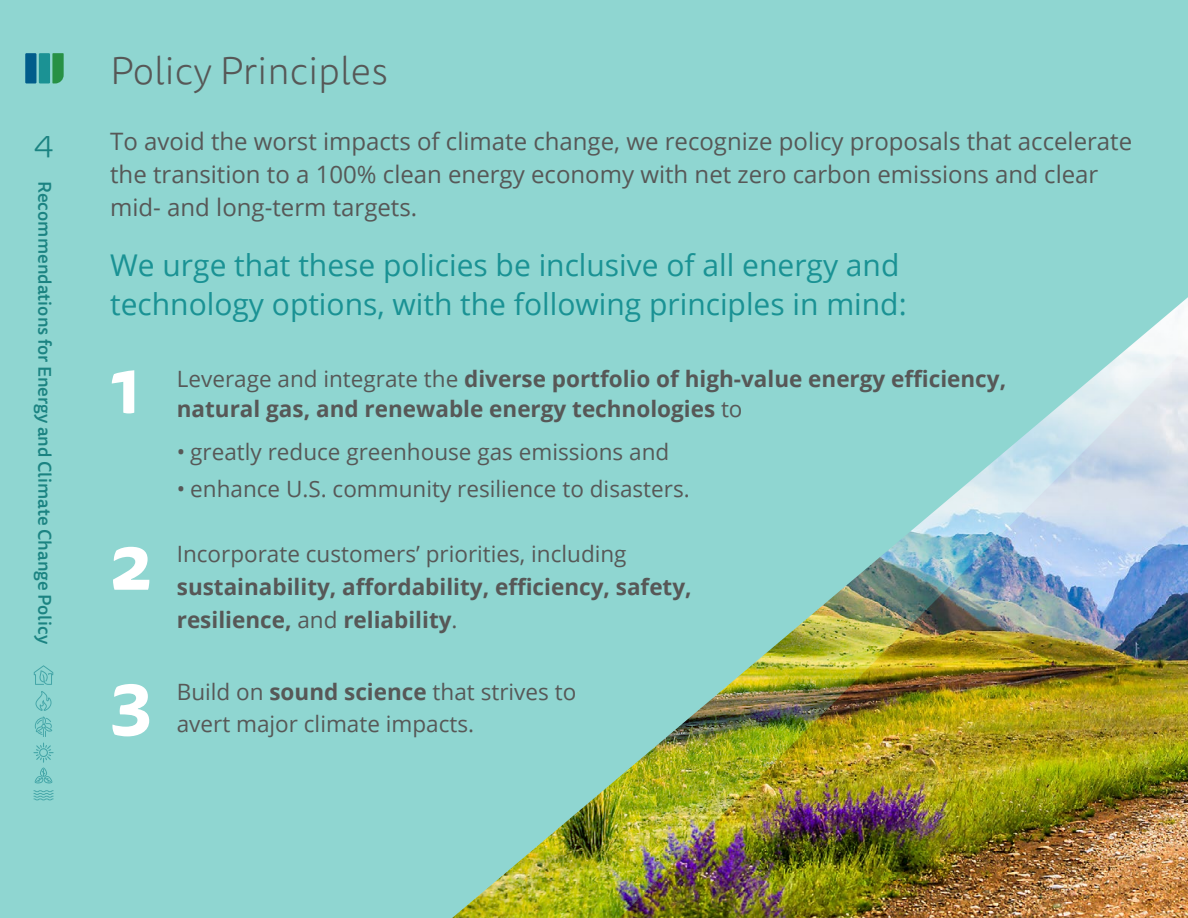
<style>
.page{position:relative;width:1188px;height:918px;background:#fff}
.page>*{position:absolute;margin:0;border:0;box-sizing:border-box;transform-origin:0 0}
.Number{font:700 75px "Tisa Sans OT";color:#fff}
.t1{font:300 39px "Tisa Sans OT";color:#575857}
.t2{font:300 34.65px "Tisa Sans OT";color:#1a9294}
.t3{font:30px/39px "Open Sans";color:#1a9294}
.t4{font:24px/33px "Open Sans";color:#575857}
.t5{font:700 22.5px/33px "Open Sans";color:#575857}
.t6{font:22.5px/31.5px "Open Sans";color:#575857}
.t7{font:500 18px "Tisa Sans OT";color:#1a9294}
.s1{font-weight:400}
.s2{font-weight:700}
</style>
<div class="page">
<img style="left:0;top:0;width:1188px;height:918px">
<svg style="left:36px;top:691px;width:16px;height:20px"></svg>
<svg style="left:33px;top:743px;width:21px;height:40px"></svg>
<svg style="left:35px;top:717px;width:17px;height:20px"></svg>
<svg style="left:33px;top:790px;width:21px;height:10px"></svg>
<svg style="left:34px;top:665px;width:19px;height:20px"></svg>
<div style="left:25px;top:53px;width:11px;height:30px;background:#005d8b"></div>
<div style="left:39px;top:53px;width:11px;height:30px;background:#1b9294"></div>
<svg style="left:52px;top:53px;width:12px;height:30px"></svg>
<h3 class="t2" style="left:33px;top:122px;width:22px">4</h3>
<p class="t7" style="left:56px;top:181px;width:465px;rotate:90deg">Recommendations for Energy and Climate Change Policy</p>
<p class="t1" style="left:110px;top:47px;width:280px">Policy Principles</p>
<p class="t4" style="left:110px;top:124px;width:1024px">To avoid the worst impacts of climate change, we recognize policy proposals that accelerate the transition to a 100% clean energy economy with net zero carbon emissions and clear mid- and long-term targets.</p>
<p class="t3" style="left:110px;top:245px;width:798px">We urge that these policies be inclusive of all energy and technology options, with the following principles in mind:</p>
<p class="Number" style="left:110px;top:339px;width:33px">1</p>
<p class="t5" style="left:177px;top:363px;width:831px;line-height:30px"><span class="s1">Leverage and integrate the</span> diverse portfolio of high-value energy efficiency, natural gas, and renewable energy technologies <span class="s1">to</span></p>
<p class="t6" style="left:177px;top:436px;width:494px">• greatly reduce greenhouse gas emissions and</p>
<p class="t6" style="left:177px;top:473px;width:514px">• enhance U.S. community resilience to disasters.</p>
<p class="Number" style="left:110px;top:515px;width:44px">2</p>
<p class="t5" style="left:177px;top:536px;width:516px"><span class="s1">Incorporate customers’ priorities, including </span>sustainability, affordability, efficiency, safety, resilience, <span class="s1">and</span> reliability<span class="s1">.</span></p>
<p class="Number" style="left:110px;top:653px;width:44px">3</p>
<p class="t6" style="left:177px;top:676px;width:401px">Build on <span class="s2">sound science</span> that strives to avert major climate impacts.</p>
</div>
